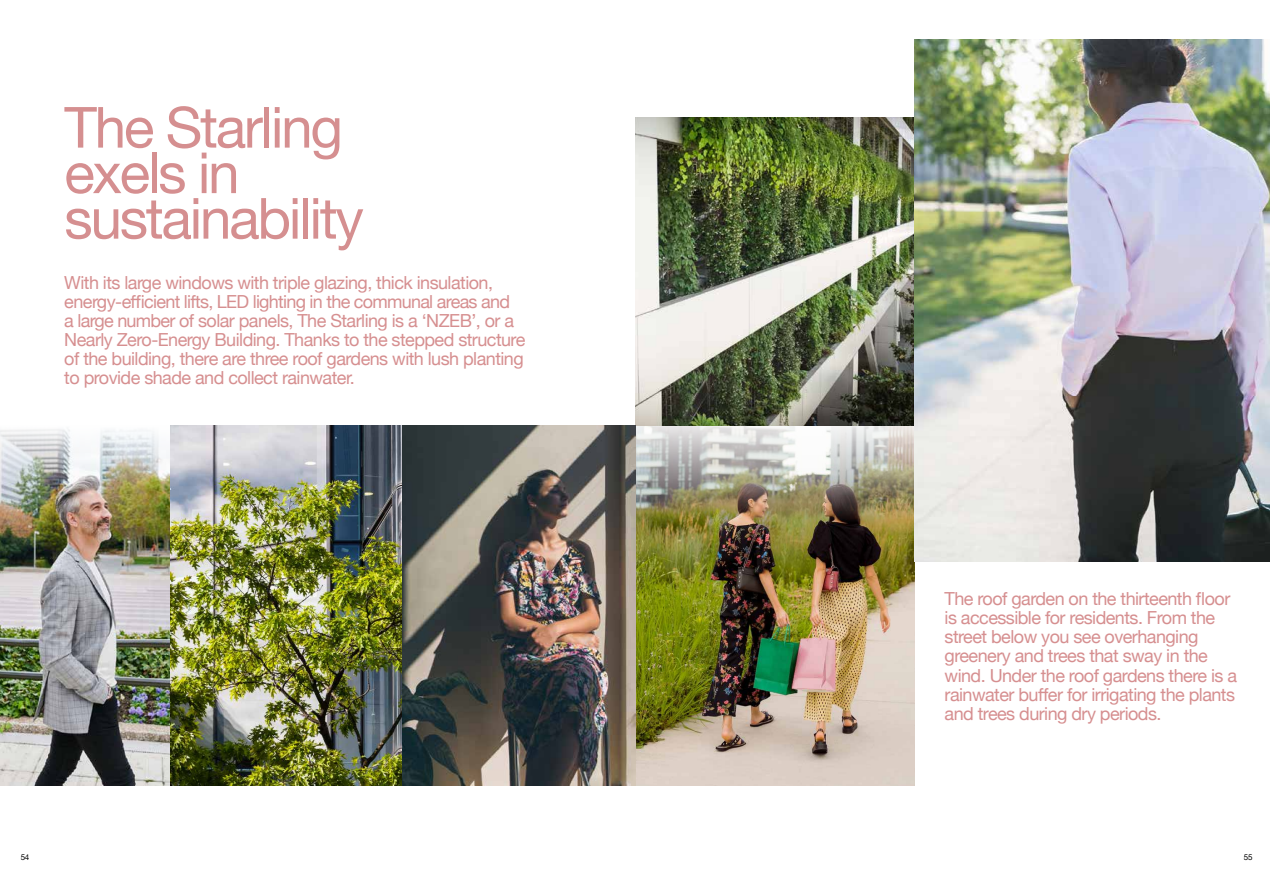
<style>
.page{position:relative;width:1270px;height:879px;background:#fff}
.page>*{position:absolute;margin:0;border:0;box-sizing:border-box;transform-origin:0 0}
.t1{font:56.7px/45.5px "Helvetica Neue";letter-spacing:-.04em;color:#d58f90}
.t2{font:18px/19px "Helvetica Neue";letter-spacing:-.03em;color:#d68f90}
.t3{font:8px "Helvetica Neue";color:#000}
</style>
<div class="page">
<img style="left:635px;top:118px;width:279px;height:668px">
<img style="left:914px;top:40px;width:356px;height:521px">
<img style="left:0;top:425px;width:635px;height:361px">
<h1 class="t1" style="left:64px;top:108px;width:301px">The Starling exels in sustainability</h1>
<p class="t2" style="left:64px;top:274px;width:463px">With its large windows with triple glazing, thick insulation, energy-efficient lifts, LED lighting in the communal areas and<br>a large number of solar panels, The Starling is a ‘NZEB’, or a Nearly Zero-Energy Building. Thanks to the stepped structure of the building, there are three roof gardens with lush planting to provide shade and collect rainwater.</p>
<p class="t2" style="left:945px;top:590px;width:294px">The roof garden on the thirteenth floor is accessible for residents. From the street below you see overhanging greenery and trees that sway in the wind. Under the roof gardens there is a rainwater buffer for irrigating the plants and trees during dry periods.</p>
<p class="t3" style="left:21px;top:851px;width:10px">54</p>
<p class="t3" style="left:1244px;top:851px;width:10px">55</p>
</div>
